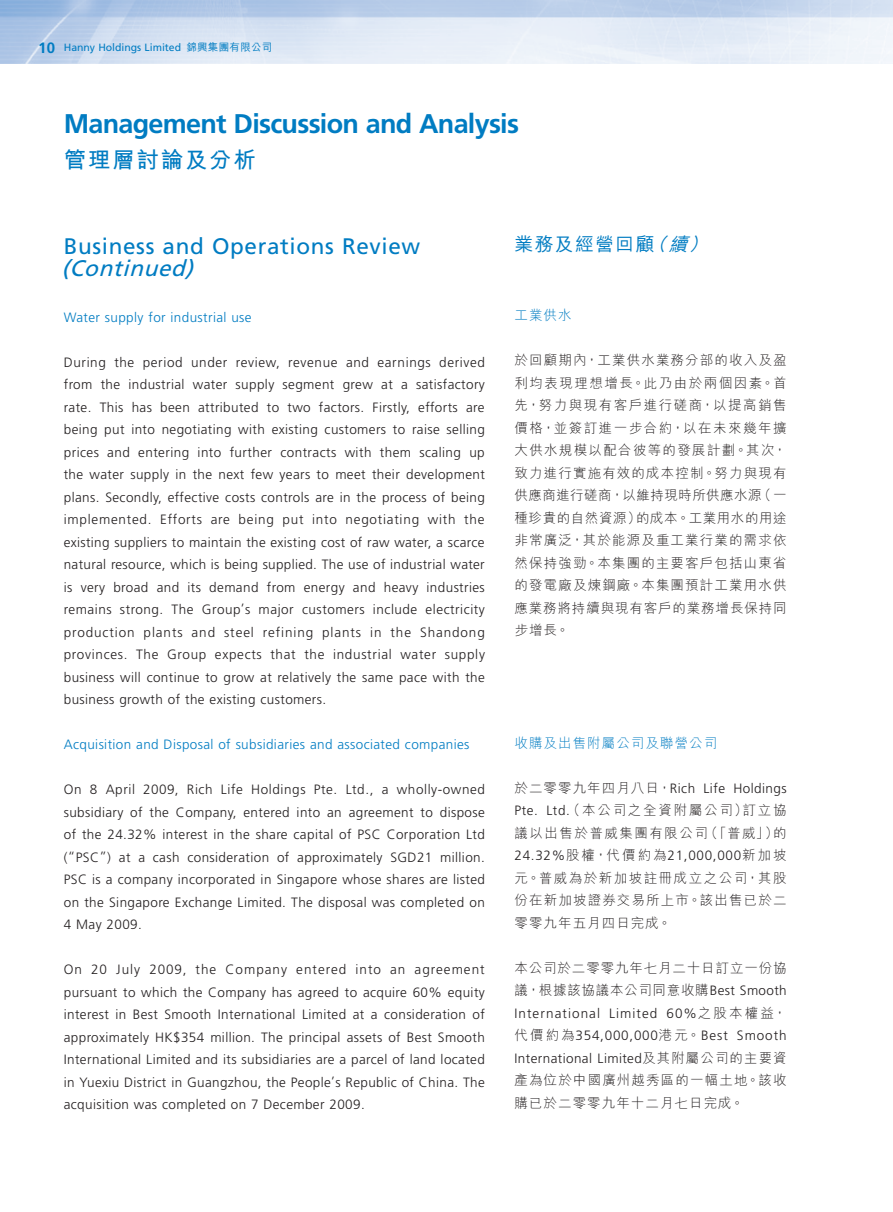
<style>
.page{position:relative;width:893px;height:1212px;background:#fff}
.page>*{position:absolute;margin:0;border:0;box-sizing:border-box;transform-origin:0 0}
.t1{font:700 27px "Frutiger LT Std";letter-spacing:-.025em;color:#007cc2}
.Heading_1{font:22.5px/22.5px "Frutiger LT Std";letter-spacing:.03em;color:#007cc2}
.t2{font:700 22.5px "M Hei HK";letter-spacing:.08em;color:#007cc2}
.C_Heading_1{font:500 18.75px "M Hei HK";letter-spacing:.08em;color:#007cc2}
.Body_Text{font:300 13.5px/22.5px "Frutiger LT Std";letter-spacing:.03em;color:#231f20;text-align:justify}
.Body_Text-2{font:300 13.5px/22.5px "M Hei HK";letter-spacing:.085em;color:#231f20;text-align:justify}
.Heading_2{font:300 13.5px "Frutiger LT Std";letter-spacing:.03em;color:#007cc2}
.Heading_2-2{font:300 13.5px "M Hei HK";letter-spacing:.08em;color:#007cc2}
.t3{font:10.5px "Frutiger LT Std";color:#007cc2}
.s1{font-weight:700;font-size:15px}
.s2{font-family:"M Hei HK";font-weight:500}
.s3{font-style:italic}
.s4{font-family:"Frutiger LT Std"}
</style>
<div class="page">
<img style="left:0;top:0;width:893px;height:64px">
<p class="t3" style="left:38px;top:41px;width:236px"><span class="s1">10</span> Hanny Holdings Limited <span class="s2">錦興集團有限公司</span></p>
<h1 class="t1" style="left:64px;top:108px;width:457px">Management Discussion and Analysis</h1>
<h2 class="t2" style="left:64px;top:143px;width:194px">管理層討論及分析</h2>
<p class="Heading_1" style="left:61px;top:235px;width:360px">Business and Operations Review <span class="s3">(Continued)</span></p>
<p class="Heading_2" style="left:64px;top:309px;width:189px">Water supply for industrial use</p>
<p class="Body_Text" style="left:64px;top:351px;width:423px">During the period under review, revenue and earnings derived from the industrial water supply segment grew at a satisfactory rate. This has been attributed to two factors. Firstly, efforts are being put into negotiating with existing customers to raise selling prices and entering into further contracts with them scaling up the water supply in the next few years to meet their development plans. Secondly, effective costs controls are in the process of being implemented. Efforts are being put into negotiating with the existing suppliers to maintain the existing cost of raw water, a scarce natural resource, which is being supplied. The use of industrial water is very broad and its demand from energy and heavy industries remains strong. The Group’s major customers include electricity production plants and steel refining plants in the Shandong provinces. The Group expects that the industrial water supply business will continue to grow at relatively the same pace with the business growth of the existing customers.</p>
<p class="Heading_2" style="left:64px;top:737px;width:407px">Acquisition and Disposal of subsidiaries and associated companies</p>
<p class="Body_Text" style="left:64px;top:778px;width:423px">On 8 April 2009, Rich Life Holdings Pte. Ltd., a wholly-owned subsidiary of the Company, entered into an agreement to dispose of the 24.32% interest in the share capital of PSC Corporation Ltd (“PSC”) at a cash consideration of approximately SGD21 million.<br>PSC is a company incorporated in Singapore whose shares are listed on the Singapore Exchange Limited. The disposal was completed on 4 May 2009.</p>
<p class="Body_Text" style="left:64px;top:958px;width:423px">On 20 July 2009, the Company entered into an agreement pursuant to which the Company has agreed to acquire 60% equity interest in Best Smooth International Limited at a consideration of approximately HK$354 million. The principal assets of Best Smooth International Limited and its subsidiaries are a parcel of land located in Yuexiu District in Guangzhou, the People’s Republic of China. The acquisition was completed on 7 December 2009.</p>
<p class="C_Heading_1" style="left:514px;top:230px;width:201px">業務及經營回顧<span class="s3">（續）</span></p>
<p class="Heading_2-2" style="left:514px;top:308px;width:59px">工業供水</p>
<p class="Body_Text-2" style="left:514px;top:349px;width:274px">於回顧期內，工業供水業務分部的收入及盈利均表現理想增長。此乃由於兩個因素。首先，努力與現有客戶進行磋商，以提高銷售價格，並簽訂進一步合約，以在未來幾年擴大供水規模以配合彼等的發展計劃。其次，致力進行實施有效的成本控制。努力與現有供應商進行磋商，以維持現時所供應水源（一種珍貴的自然資源）的成本。工業用水的用途非常廣泛，其於能源及重工業行業的需求依然保持強勁。本集團的主要客戶包括山東省的發電廠及煉鋼廠。本集團預計工業用水供應業務將持續與現有客戶的業務增長保持同步增長。</p>
<p class="Heading_2-2" style="left:514px;top:736px;width:204px">收購及出售附屬公司及聯營公司</p>
<p class="Body_Text-2" style="left:514px;top:776px;width:274px">於二零零九年四月八日，<span class="s4">Rich Life Holdings Pte. Ltd.</span>（本公司之全資附屬公司）訂立協議以出售於普威集團有限公司（「普威」）的<span class="s4">24.32%</span>股權，代價約為<span class="s4">21,000,000</span>新加坡元。普威為於新加坡註冊成立之公司，其股份在新加坡證券交易所上市。該出售已於二零零九年五月四日完成。</p>
<p class="Body_Text-2" style="left:514px;top:956px;width:274px">本公司於二零零九年七月二十日訂立一份協議，根據該協議本公司同意收購<span class="s4">Best Smooth International Limited 60%</span>之股本權益，代價約為<span class="s4">354,000,000</span>港元。<span class="s4">Best Smooth International Limited</span>及其附屬公司的主要資產為位於中國廣州越秀區的一幅土地。該收購已於二零零九年十二月七日完成。</p>
</div>
